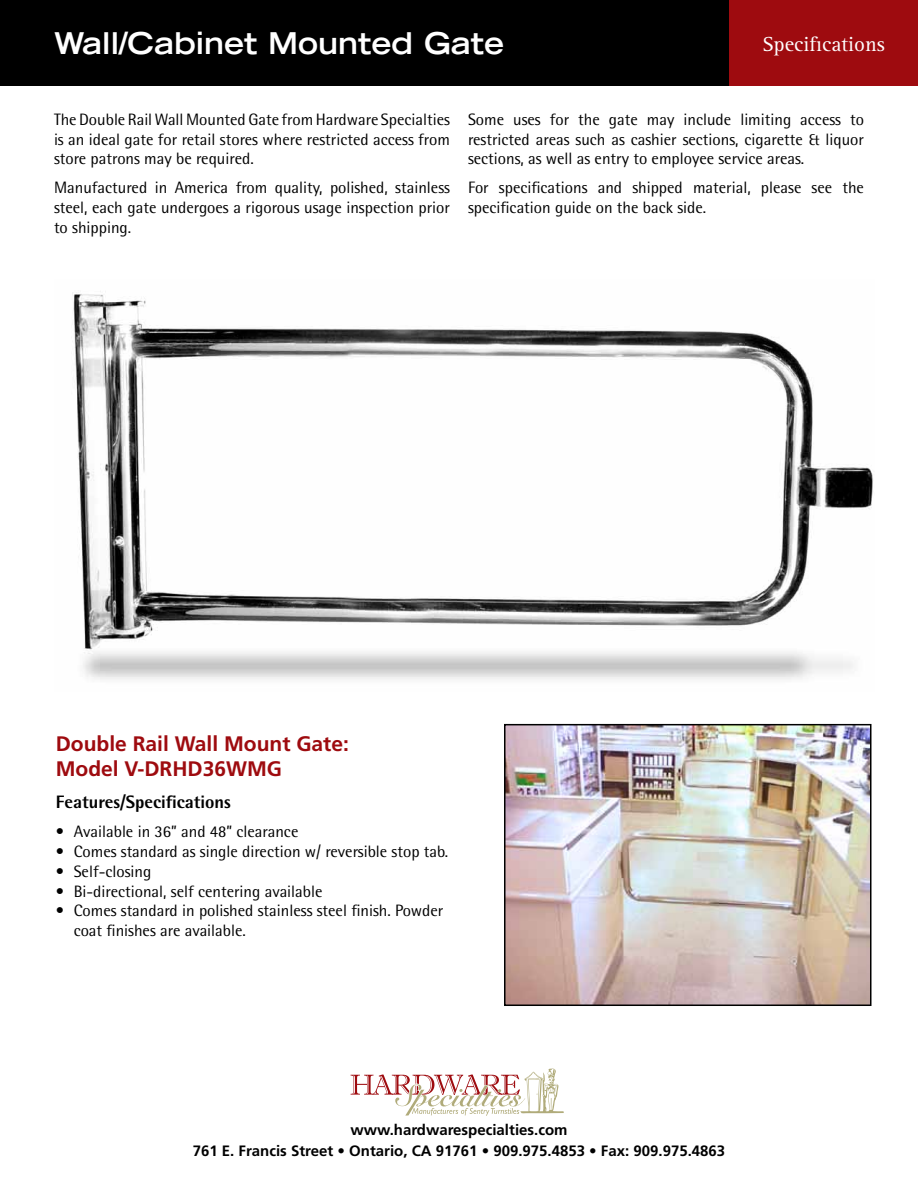
<style>
.page{position:relative;width:918px;height:1188px;background:#fff}
.page>*{position:absolute;margin:0;border:0;box-sizing:border-box;transform-origin:0 0}
.t1{font:700 expanded 30px "Trade Gothic LT Std";color:#fff}
.t2{font:700 21px/25.2px "Frutiger LT Std";color:#9e0b0f}
.t3{font:21px "Rotis Serif Std";color:#fff}
.t4{font:800 18px "Rotis Semi Sans Std";color:#000}
.t5{font:16.5px/19.8px "Rotis Semi Sans Std";color:#000;text-align:justify}
.t6{font:700 15px/21px "Frutiger LT Std";color:#000;text-align:center}
</style>
<div class="page">
<img style="left:507px;top:727px;width:362px;height:276px">
<div style="left:504px;top:724px;width:368px;height:282px;border:2px solid #000"></div>
<img style="left:72px;top:291px;width:801px;height:389px">
<div style="left:729px;top:0;width:189px;height:86px;background:#9e0b0f"></div>
<div style="left:0;top:0;width:729px;height:86px;background:#000"></div>
<svg style="left:351px;top:1068px;width:213px;height:48px"></svg>
<h1 class="t1" style="left:54px;top:24px;width:452px">Wall/Cabinet Mounted Gate</h1>
<p class="t3" style="left:763px;top:32px;width:124px">Specifications</p>
<p class="t5" style="left:54px;top:109px;width:397px">The Double Rail Wall Mounted Gate from Hardware Specialties is an ideal gate for retail stores where restricted access from store patrons may be required.</p>
<p class="t5" style="left:54px;top:178px;width:398px">Manufactured in America from quality, polished, stainless steel, each gate undergoes a rigorous usage inspection prior to shipping.</p>
<p class="t5" style="left:468px;top:109px;width:398px">Some uses for the gate may include limiting access to restricted areas such as cashier sections, cigarette &amp; liquor sections, as well as entry to employee service areas.</p>
<p class="t5" style="left:468px;top:178px;width:398px">For specifications and shipped material, please see the specification guide on the back side.</p>
<p class="t2" style="left:56px;top:731px;width:295px">Double Rail Wall Mount Gate:<br>Model V-DRHD36WMG</p>
<p class="t4" style="left:56px;top:791px;width:177px">Features/Specifications</p>
<p class="t5" style="left:56px;top:822px;width:244px">• Available in 36” and 48” clearance</p>
<p class="t5" style="left:56px;top:841px;width:394px">• Comes standard as single direction w/ reversible stop tab.</p>
<p class="t5" style="left:56px;top:861px;width:97px">• Self-closing</p>
<p class="t5" style="left:56px;top:881px;width:268px">• Bi-directional, self centering available</p>
<p class="t5" style="left:74px;top:901px;width:371px;text-indent:-18px">• Comes standard in polished stainless steel finish. Powder coat finishes are available.</p>
<p class="t6" style="left:193px;top:1119px;width:534px">www.hardwarespecialties.com<br>761 E. Francis Street • Ontario, CA 91761 • 909.975.4853 • Fax: 909.975.4863</p>
</div>
